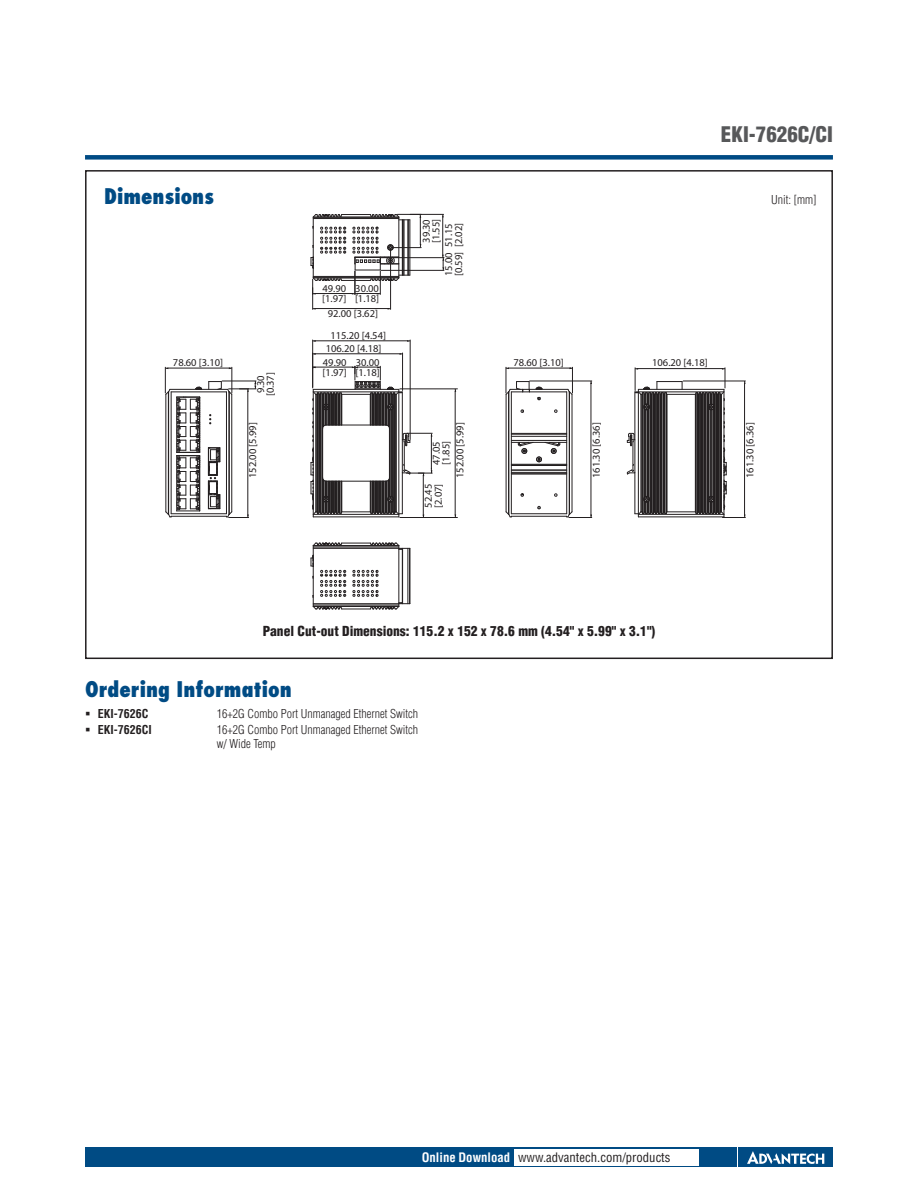
<style>
.page{position:relative;width:918px;height:1188px;background:#fff}
.page>*{position:absolute;margin:0;border:0;box-sizing:border-box;transform-origin:0 0}
.DS_Paragraph_Header{font:800 condensed 21px "Futura";color:#004b84}
.DS_Headline-1P{font:900 condensed 21px "Helvetica";color:#57585a}
.DS_Paragraph_Subhead{font:900 condensed 13.5px "Helvetica";color:#231f20}
.t1{font:condensed 12.75px "Helvetica";color:#231f20}
.DS_Body_Text{font:300 condensed 12px/14.2px "Helvetica";color:#231f20}
.t2{font:700 condensed 12px "Helvetica";color:#231f20}
.t3{font:10.5px/9.8px "Myriad Pro";color:#231f20}
.s1{font-weight:700;color:#fff}
</style>
<div class="page">
<div style="left:85px;top:1147px;width:651px;height:20px;background:#004b84"></div>
<div style="left:738px;top:1147px;width:95px;height:20px;background:#004b84"></div>
<svg style="left:747px;top:1151px;width:77px;height:13px"></svg>
<div style="left:514px;top:1149px;width:184px;height:16px;background:#fff"></div>
<div style="left:85px;top:155px;width:748px;height:5px;background:#004b84"></div>
<div style="left:85px;top:170px;width:748px;height:489px;border:2px solid #231f20"></div>
<hr style="left:313px;top:603px;width:97px;height:1px;background:#231f20">
<hr style="left:313px;top:548px;width:97px;height:1px;background:#231f20">
<hr style="left:402px;top:548px;width:1px;height:56px;background:#231f20">
<hr style="left:408px;top:548px;width:1px;height:56px;background:#231f20">
<hr style="left:409px;top:548px;width:1px;height:56px;background:#231f20">
<hr style="left:410px;top:548px;width:1px;height:56px;background:#231f20">
<hr style="left:523px;top:389px;width:45px;height:1px;background:#231f20">
<hr style="left:511px;top:392px;width:56px;height:1px;background:#231f20">
<hr style="left:506px;top:394px;width:1px;height:118px;background:#231f20">
<hr style="left:508px;top:392px;width:1px;height:122px;background:#231f20">
<hr style="left:511px;top:392px;width:1px;height:122px;background:#231f20">
<hr style="left:511px;top:433px;width:56px;height:1px;background:#231f20">
<hr style="left:511px;top:434px;width:56px;height:1px;background:#231f20">
<hr style="left:511px;top:436px;width:56px;height:1px;background:#231f20">
<hr style="left:511px;top:440px;width:56px;height:1px;background:#231f20">
<hr style="left:511px;top:442px;width:56px;height:1px;background:#231f20">
<hr style="left:511px;top:464px;width:56px;height:1px;background:#231f20">
<hr style="left:511px;top:465px;width:56px;height:1px;background:#231f20">
<hr style="left:511px;top:470px;width:56px;height:1px;background:#231f20">
<hr style="left:511px;top:472px;width:56px;height:1px;background:#231f20">
<hr style="left:511px;top:473px;width:56px;height:1px;background:#231f20">
<hr style="left:511px;top:474px;width:56px;height:1px;background:#231f20">
<hr style="left:566px;top:392px;width:1px;height:122px;background:#231f20">
<hr style="left:569px;top:392px;width:1px;height:122px;background:#231f20">
<hr style="left:572px;top:394px;width:1px;height:118px;background:#231f20">
<hr style="left:511px;top:513px;width:56px;height:1px;background:#231f20">
<hr style="left:511px;top:516px;width:56px;height:1px;background:#231f20">
<svg style="left:505px;top:511px;width:7px;height:7px"></svg>
<svg style="left:311px;top:542px;width:91px;height:68px"></svg>
<svg style="left:517px;top:441px;width:44px;height:22px"></svg>
<svg style="left:520px;top:493px;width:4px;height:4px"></svg>
<svg style="left:554px;top:493px;width:4px;height:4px"></svg>
<svg style="left:537px;top:506px;width:4px;height:4px"></svg>
<svg style="left:554px;top:409px;width:4px;height:4px"></svg>
<svg style="left:520px;top:409px;width:4px;height:4px"></svg>
<svg style="left:164px;top:367px;width:93px;height:151px"></svg>
<svg style="left:311px;top:340px;width:122px;height:178px"></svg>
<hr style="left:400px;top:388px;width:57px;height:1px;background:#231f20">
<hr style="left:415px;top:517px;width:42px;height:1px;background:#231f20">
<hr style="left:530px;top:381px;width:62px;height:1px;background:#231f20">
<hr style="left:591px;top:384px;width:1px;height:131px;background:#231f20">
<svg style="left:566px;top:511px;width:26px;height:7px"></svg>
<svg style="left:311px;top:213px;width:111px;height:97px"></svg>
<hr style="left:381px;top:257px;width:63px;height:1px;background:#231f20">
<hr style="left:410px;top:214px;width:34px;height:1px;background:#231f20">
<hr style="left:442px;top:217px;width:1px;height:38px;background:#231f20">
<hr style="left:381px;top:270px;width:63px;height:1px;background:#231f20">
<svg style="left:442px;top:254px;width:3px;height:17px"></svg>
<hr style="left:509px;top:368px;width:62px;height:1px;background:#231f20">
<svg style="left:567px;top:367px;width:6px;height:28px"></svg>
<svg style="left:505px;top:367px;width:38px;height:34px"></svg>
<hr style="left:455px;top:392px;width:1px;height:123px;background:#231f20">
<svg style="left:626px;top:367px;width:120px;height:151px"></svg>
<p class="DS_Headline-1P" style="left:721px;top:121px;width:114px">EKI-7626C/CI</p>
<p class="DS_Paragraph_Header" style="left:104px;top:183px;width:111px">Dimensions</p>
<p class="DS_Body_Text" style="left:771px;top:192px;width:47px">Unit: [mm]</p>
<p class="t3" style="left:322px;top:284px;width:26px">49.90 [1.97]</p>
<p class="t3" style="left:355px;top:284px;width:26px">30.00 [1.18]</p>
<p class="t3" style="left:328px;top:309px;width:52px">92.00 [3.62]</p>
<p class="t3" style="left:326px;top:343px;width:57px">106.20 [4.18]</p>
<p class="t3" style="left:330px;top:330px;width:57px">115.20 [4.54]</p>
<p class="t3" style="left:421px;top:243px;width:26px;rotate:-90deg">39.30 [1.55]</p>
<p class="t3" style="left:444px;top:276px;width:55px;rotate:-90deg">15.00<br>[0.59] [2.02]</p>
<p class="t3" style="left:444px;top:247px;width:25px;rotate:-90deg">51.15</p>
<p class="t3" style="left:323px;top:357px;width:26px">49.90 [1.97]</p>
<p class="t3" style="left:356px;top:357px;width:26px">30.00 [1.18]</p>
<p class="t3" style="left:173px;top:358px;width:52px">78.60 [3.10]</p>
<p class="t3" style="left:514px;top:358px;width:52px">78.60 [3.10]</p>
<p class="t3" style="left:256px;top:396px;width:26px;rotate:-90deg">9.30 [0.37]</p>
<p class="t3" style="left:652px;top:358px;width:57px">106.20 [4.18]</p>
<p class="t3" style="left:248px;top:478px;width:57px;rotate:-90deg">152.00 [5.99]</p>
<p class="t3" style="left:455px;top:478px;width:57px;rotate:-90deg">152.00 [5.99]</p>
<p class="t3" style="left:591px;top:478px;width:57px;rotate:-90deg">161.30 [6.36]</p>
<p class="t3" style="left:745px;top:478px;width:57px;rotate:-90deg">161.30 [6.36]</p>
<p class="t3" style="left:431px;top:465px;width:26px;rotate:-90deg">47.05 [1.85]</p>
<p class="t3" style="left:423px;top:508px;width:26px;rotate:-90deg">52.45 [2.07]</p>
<p class="DS_Paragraph_Subhead" style="left:263px;top:623px;width:394px">Panel Cut-out Dimensions: 115.2 x 152 x 78.6 mm (4.54" x 5.99" x 3.1")</p>
<p class="DS_Paragraph_Header" style="left:85px;top:676px;width:208px">Ordering Information</p>
<p class="t2" style="left:98px;top:706px;width:52px">EKI-7626C</p>
<p class="DS_Body_Text" style="left:217px;top:706px;width:203px">16+2G Combo Port Unmanaged Ethernet Switch</p>
<p class="t2" style="left:98px;top:723px;width:56px">EKI-7626CI</p>
<p class="DS_Body_Text" style="left:217px;top:723px;width:203px">16+2G Combo Port Unmanaged Ethernet Switch w/ Wide Temp</p>
<p class="t1" style="left:422px;top:1150px;width:250px"><span class="s1">Online Download</span> www.advantech.com/products</p>
</div>
